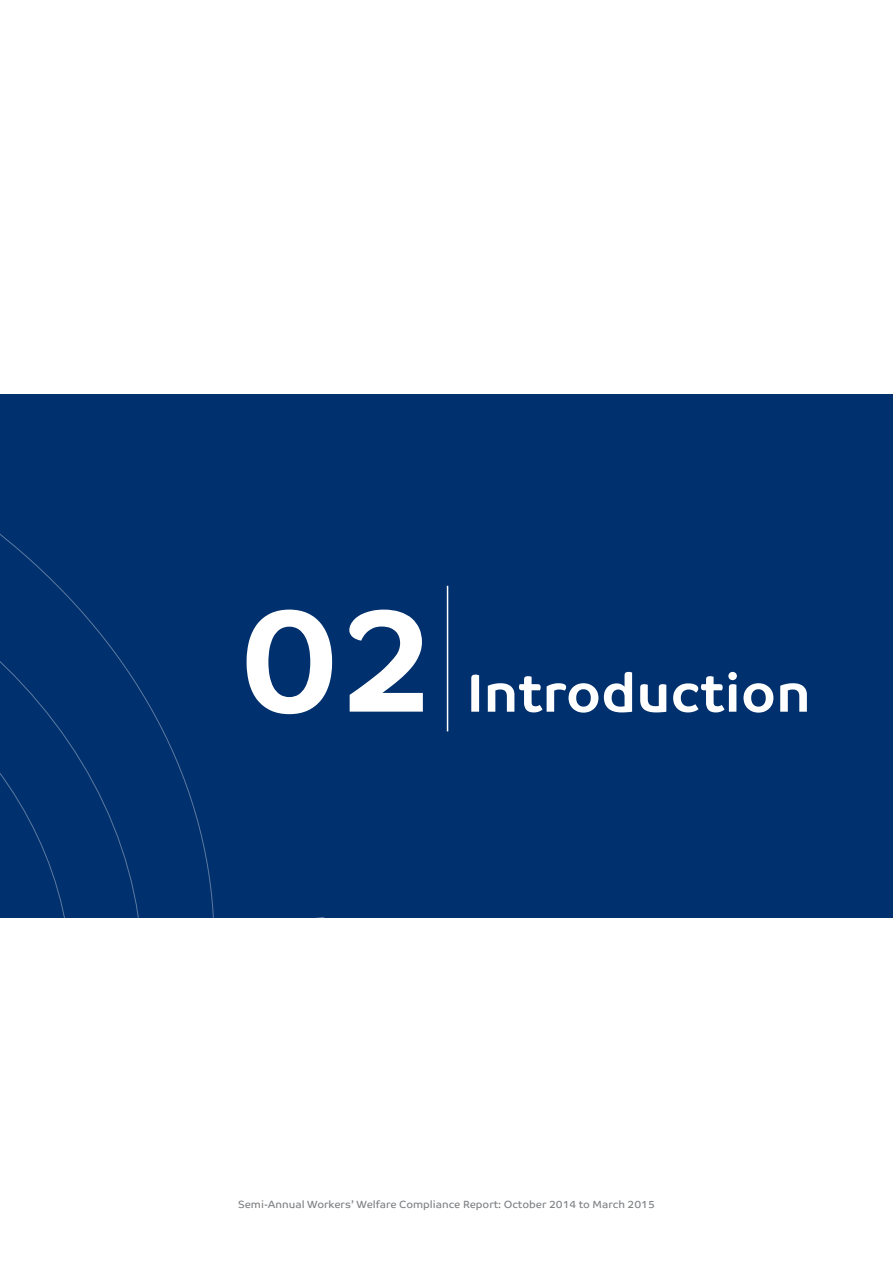
<style>
.page{position:relative;width:893px;height:1263px;background:#fff}
.page>*{position:absolute;margin:0;border:0;box-sizing:border-box;transform-origin:0 0}
.t1{font:700 148.5px "Co Text Arabic";color:#fff}
.t2{font:700 54px "Co Text Arabic";color:#fff}
.t3{font:10.5px "Co Text Arabic";color:#808285}
</style>
<div class="page">
<div style="left:0;top:394px;width:893px;height:523px;background:#00306d"></div>
<svg style="left:0;top:574px;width:324px;height:344px"></svg>
<hr style="left:447px;top:586px;width:1px;height:145px;background:#fff">
<p class="t1" style="left:241px;top:573px;width:195px">02</p>
<p class="t2" style="left:467px;top:661px;width:346px">Introduction</p>
<p class="t3" style="left:238px;top:1198px;width:418px">Semi-Annual Workers’ Welfare Compliance Report: October 2014 to March 2015</p>
</div>
